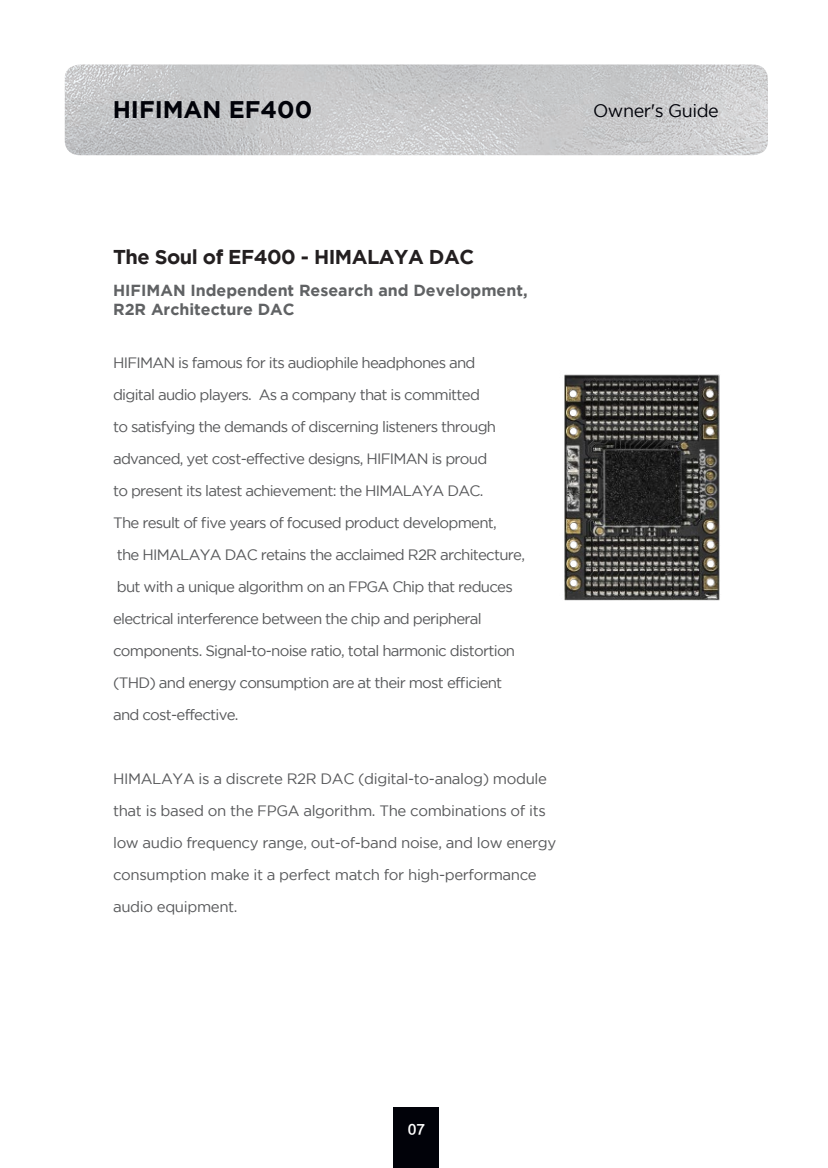
<style>
.page{position:relative;width:828px;height:1168px;background:#fff}
.page>*{position:absolute;margin:0;border:0;box-sizing:border-box;transform-origin:0 0}
.t1{font:700 24px "Gotham";color:#010209}
.t2{font:700 20px "Gotham";letter-spacing:-.025em;color:#231f20}
.t3{font:18px "Gotham";letter-spacing:-.025em;color:#010209}
.t4{font:700 16px/19.2px "Gotham";color:#606264}
.t5{font:15px/32px "Gotham";letter-spacing:-.05em;color:#57585a}
.t6{font:15px/32px "Gotham";letter-spacing:-.025em;color:#57585a}
.t7{font:13.2px "FZLTCHK GBK1 0";color:#fff}
</style>
<div class="page">
<img style="left:564px;top:374px;width:156px;height:227px">
<div style="left:394px;top:1108px;width:45px;height:60px;background:#010209"></div>
<img style="left:65px;top:64px;width:703px;height:91px">
<h1 class="t1" style="left:113px;top:96px;width:201px">HIFIMAN EF400</h1>
<p class="t3" style="left:593px;top:101px;width:127px">Owner's Guide</p>
<h2 class="t2" style="left:113px;top:245px;width:362px">The Soul of EF400 - HIMALAYA DAC</h2>
<p class="t4" style="left:113px;top:280px;width:416px">HIFIMAN Independent Research and Development,<br>R2R Architecture DAC</p>
<p class="t5" style="left:113px;top:347px;width:413px">HIFIMAN is famous for its audiophile headphones and<br>digital audio players. As a company that is committed<br>to satisfying the demands of discerning listeners through advanced, yet cost-effective designs, HIFIMAN is proud<br>to present its latest achievement: the HIMALAYA DAC.<br>The result of five years of focused product development,<br>the HIMALAYA DAC retains the acclaimed R2R architecture, but with a unique algorithm on an FPGA Chip that reduces electrical interference between the chip and peripheral components. Signal-to-noise ratio, total harmonic distortion (THD) and energy consumption are at their most efficient and cost-effective.</p>
<p class="t6" style="left:113px;top:763px;width:445px">HIMALAYA is a discrete R2R DAC (digital-to-analog) module that is based on the FPGA algorithm. The combinations of its low audio frequency range, out-of-band noise, and low energy consumption make it a perfect match for high-performance audio equipment.</p>
<p class="t7" style="left:408px;top:1123px;width:19px">07</p>
</div>
